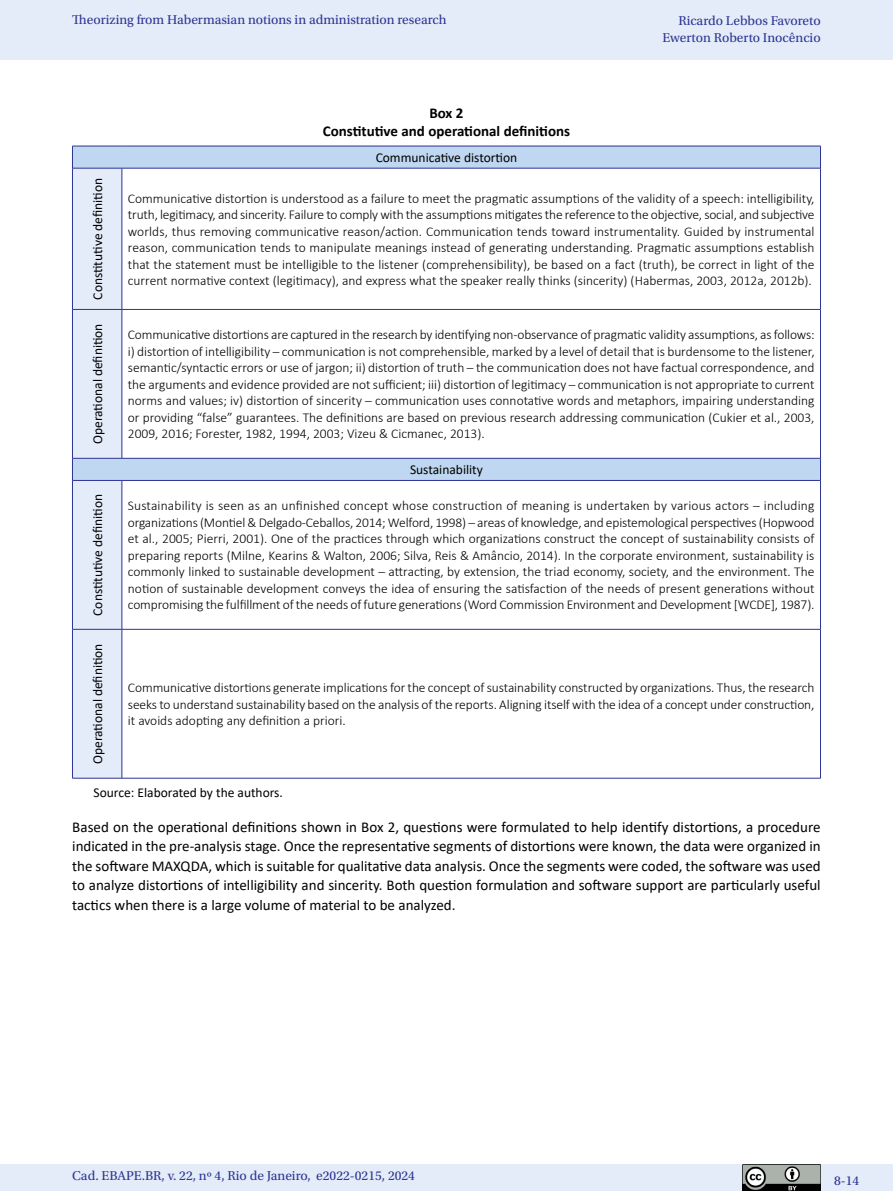
<style>
.page{position:relative;width:893px;height:1191px;background:#fff}
.page>*{position:absolute;margin:0;border:0;box-sizing:border-box;transform-origin:0 0}
.t1{font:15px/19.5px "Calibri";color:#000;text-align:justify}
.t2{font:700 15px/18px "Calibri";color:#000;text-align:center}
.t3{font:300 13.5px/16.5px "Calibri";color:#000;text-align:justify}
.t4{font:13.5px/16.5px "Utopia Std";color:#2d3494;text-align:right}
.t5{font:13.5px "Calibri";color:#000}
</style>
<div class="page">
<div style="left:0;top:0;width:893px;height:60px;background:#e3ecf8"></div>
<div style="left:0;top:1164px;width:893px;height:27px;background:#e3ecf8"></div>
<img style="left:743px;top:1164px;width:78px;height:27px">
<svg style="left:122px;top:147px;width:698px;height:333px"></svg>
<hr style="left:122px;top:168px;width:699px;height:1px;background:#2d3494">
<hr style="left:122px;top:309px;width:699px;height:1px;background:#2d3494">
<hr style="left:122px;top:458px;width:699px;height:1px;background:#2d3494">
<hr style="left:122px;top:480px;width:699px;height:1px;background:#2d3494">
<hr style="left:122px;top:629px;width:699px;height:1px;background:#2d3494">
<svg style="left:820px;top:147px;width:1px;height:21px"></svg>
<hr style="left:820px;top:168px;width:1px;height:141px;background:#2d3494">
<hr style="left:820px;top:310px;width:1px;height:148px;background:#2d3494">
<svg style="left:820px;top:458px;width:1px;height:22px"></svg>
<hr style="left:820px;top:480px;width:1px;height:149px;background:#2d3494">
<hr style="left:820px;top:629px;width:1px;height:149px;background:#2d3494">
<hr style="left:122px;top:778px;width:699px;height:1px;background:#2d3494">
<hr style="left:122px;top:146px;width:699px;height:1px;background:#2d3494">
<hr style="left:122px;top:168px;width:1px;height:141px;background:#2d3494">
<hr style="left:122px;top:310px;width:1px;height:148px;background:#2d3494">
<svg style="left:72px;top:146px;width:50px;height:632px;background:#dce5f4"></svg>
<hr style="left:72px;top:480px;width:1px;height:149px;background:#2d3494">
<hr style="left:122px;top:480px;width:1px;height:149px;background:#2d3494">
<hr style="left:72px;top:629px;width:1px;height:149px;background:#2d3494">
<hr style="left:122px;top:629px;width:1px;height:149px;background:#2d3494">
<hr style="left:72px;top:778px;width:50px;height:1px;background:#2d3494">
<p class="t4" style="left:72px;top:11px;width:376px">Theorizing from Habermasian notions in administration research</p>
<p class="t2" style="left:323px;top:103px;width:249px">Box 2<br>Constitutive and operational definitions</p>
<p class="t5" style="left:376px;top:148px;width:143px">Communicative distortion</p>
<p class="t4" style="left:663px;top:13px;width:160px">Ricardo Lebbos Favoreto<br>Ewerton Roberto Inocêncio</p>
<p class="t5" style="left:88px;top:300px;width:123px;rotate:-90deg">Constitutive definition</p>
<p class="t3" style="left:128px;top:190px;width:688px">Communicative distortion is understood as a failure to meet the pragmatic assumptions of the validity of a speech: intelligibility, truth, legitimacy, and sincerity. Failure to comply with the assumptions mitigates the reference to the objective, social, and subjective worlds, thus removing communicative reason/action. Communication tends toward instrumentality. Guided by instrumental reason, communication tends to manipulate meanings instead of generating understanding. Pragmatic assumptions establish that the statement must be intelligible to the listener (comprehensibility), be based on a fact (truth), be correct in light of the current normative context (legitimacy), and express what the speaker really thinks (sincerity) (Habermas, 2003, 2012a, 2012b).</p>
<p class="t5" style="left:88px;top:444px;width:122px;rotate:-90deg">Operational definition</p>
<p class="t3" style="left:128px;top:326px;width:688px">Communicative distortions are captured in the research by identifying non-observance of pragmatic validity assumptions, as follows: i) distortion of intelligibility – communication is not comprehensible, marked by a level of detail that is burdensome to the listener, semantic/syntactic errors or use of jargon; ii) distortion of truth – the communication does not have factual correspondence, and the arguments and evidence provided are not sufficient; iii) distortion of legitimacy – communication is not appropriate to current norms and values; iv) distortion of sincerity – communication uses connotative words and metaphors, impairing understanding or providing “false” guarantees. The definitions are based on previous research addressing communication (Cukier et al., 2003, 2009, 2016; Forester, 1982, 1994, 2003; Vizeu &amp; Cicmanec, 2013).</p>
<p class="t5" style="left:410px;top:460px;width:74px">Sustainability</p>
<p class="t5" style="left:88px;top:616px;width:123px;rotate:-90deg">Constitutive definition</p>
<p class="t3" style="left:128px;top:497px;width:688px">Sustainability is seen as an unfinished concept whose construction of meaning is undertaken by various actors – including organizations (Montiel &amp; Delgado-Ceballos, 2014; Welford, 1998) – areas of knowledge, and epistemological perspectives (Hopwood et al., 2005; Pierri, 2001). One of the practices through which organizations construct the concept of sustainability consists of preparing reports (Milne, Kearins &amp; Walton, 2006; Silva, Reis &amp; Amâncio, 2014). In the corporate environment, sustainability is commonly linked to sustainable development – attracting, by extension, the triad economy, society, and the environment. The notion of sustainable development conveys the idea of ensuring the satisfaction of the needs of present generations without compromising the fulfillment of the needs of future generations (Word Commission Environment and Development [WCDE], 1987).</p>
<p class="t5" style="left:88px;top:764px;width:122px;rotate:-90deg">Operational definition</p>
<p class="t3" style="left:128px;top:679px;width:688px">Communicative distortions generate implications for the concept of sustainability constructed by organizations. Thus, the research seeks to understand sustainability based on the analysis of the reports. Aligning itself with the idea of a concept under construction, it avoids adopting any definition a priori.</p>
<p class="t5" style="left:94px;top:783px;width:191px">Source: Elaborated by the authors.</p>
<p class="t1" style="left:72px;top:816px;width:750px">Based on the operational definitions shown in Box 2, questions were formulated to help identify distortions, a procedure indicated in the pre-analysis stage. Once the representative segments of distortions were known, the data were organized in the software MAXQDA, which is suitable for qualitative data analysis. Once the segments were coded, the software was used to analyze distortions of intelligibility and sincerity. Both question formulation and software support are particularly useful tactics when there is a large volume of material to be analyzed.</p>
<p class="t4" style="left:72px;top:1167px;width:344px">Cad. EBAPE.BR, v. 22, nº 4, Rio de Janeiro, e2022-0215, 2024</p>
<p class="t4" style="left:834px;top:1172px;width:27px">8-14</p>
</div>
